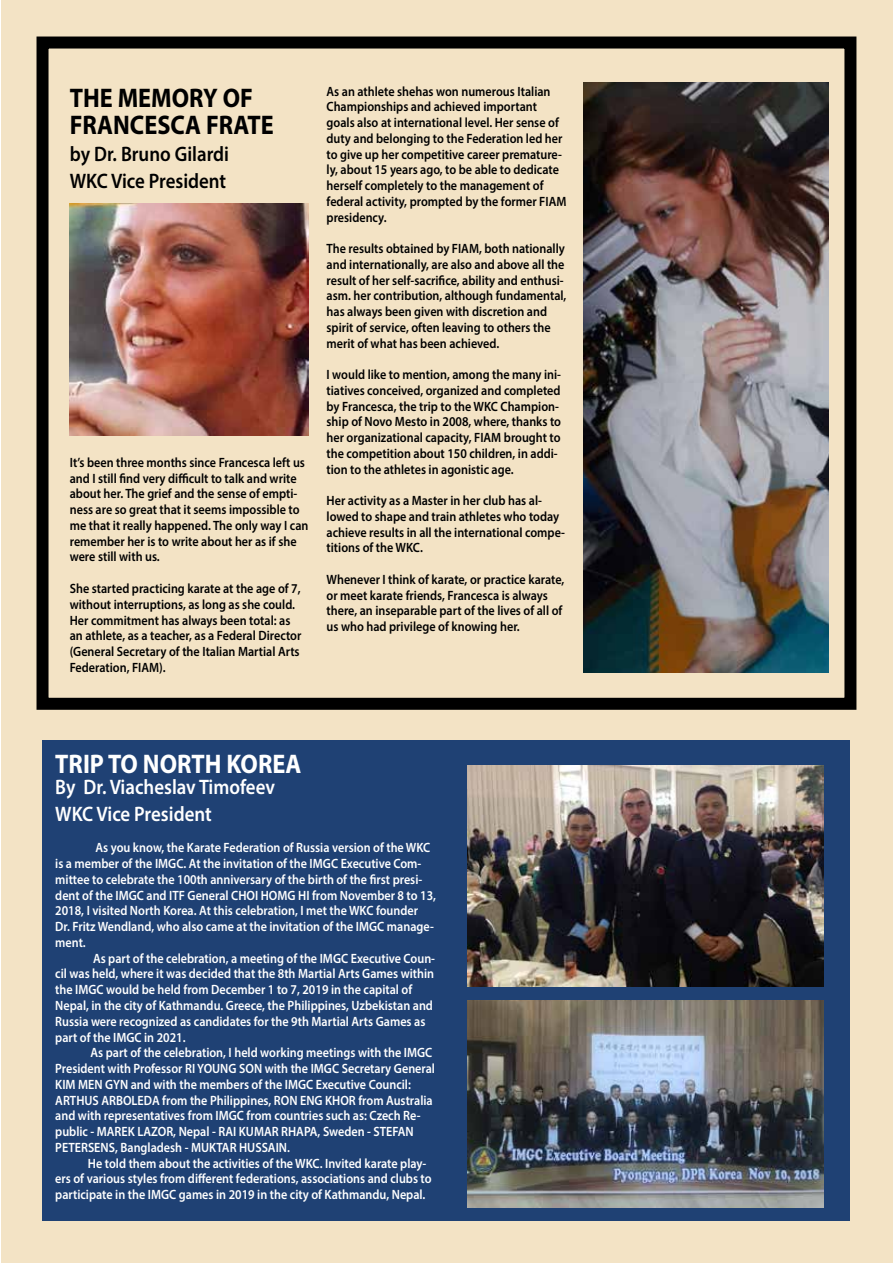
<style>
.page{position:relative;width:893px;height:1263px;background:#fff}
.page>*{position:absolute;margin:0;border:0;box-sizing:border-box;transform-origin:0 0}
.t1{font:700 27px/27px "Myriad Pro";color:#000;scale:.9 1}
.t2{font:700 27px "Myriad Pro";color:#fff;scale:.9 1}
.t3{font:600 21px/27px "Myriad Pro";color:#fff;scale:.9 1}
.t4{font:600 21px/27px "Myriad Pro";color:#000;scale:.9 1}
.t5{font:600 13.5px/15.8px "Myriad Pro";color:#000;scale:.9 1}
.t6{font:600 13.5px/15.8px "Myriad Pro";color:#fff;scale:.9 1}
</style>
<div class="page">
<div style="left:1px;top:0;width:892px;height:1263px;background:#f3e3c5"></div>
<div style="left:37px;top:37px;width:819px;height:673px;border:12px solid #000"></div>
<img style="left:70px;top:203px;width:238px;height:233px">
<img style="left:583px;top:82px;width:246px;height:591px">
<div style="left:43px;top:740px;width:807px;height:480px;background:#1f4174"></div>
<img style="left:468px;top:765px;width:355px;height:221px">
<img style="left:468px;top:1000px;width:355px;height:208px">
<h1 class="t1" style="left:70px;top:83px;width:228px">THE MEMORY OF<br>FRANCESCA FRATE</h1>
<h2 class="t4" style="left:70px;top:140px;width:178px">by Dr. Bruno Gilardi<br>WKC Vice President</h2>
<p class="t5" style="left:70px;top:454px;width:267px">It’s been three months since Francesca left us and I still find very difficult to talk and write about her. The grief and the sense of empti&shy;ness are so great that it seems impossible to me that it really happened. The only way I can remember her is to write about her as if she were still with us.</p>
<p class="t5" style="left:70px;top:580px;width:259px">She started practicing karate at the age of 7, without interruptions, as long as she could.<br>Her commitment has always been total: as an athlete, as a teacher, as a Federal Director (General Secretary of the Italian Martial Arts Federation, FIAM).</p>
<p class="t5" style="left:327px;top:83px;width:268px">As an athlete shehas won numerous Italian Championships and achieved important goals also at international level. Her sense of duty and belonging to the Federation led her to give up her competitive career premature&shy;ly, about 15 years ago, to be able to dedicate herself completely to the management of federal activity, prompted by the former FIAM presidency.</p>
<p class="t5" style="left:327px;top:240px;width:268px">The results obtained by FIAM, both nationally and internationally, are also and above all the result of her self-sacrifice, ability and enthusi&shy;asm. her contribution, although fundamental, has always been given with discretion and spirit of service, often leaving to others the merit of what has been achieved.</p>
<p class="t5" style="left:327px;top:366px;width:262px">I would like to mention, among the many ini&shy;tiatives conceived, organized and completed by Francesca, the trip to the WKC Champion&shy;ship of Novo Mesto in 2008, where, thanks to her organizational capacity, FIAM brought to the competition about 150 children, in addi&shy;tion to the athletes in agonistic age.</p>
<p class="t5" style="left:327px;top:492px;width:267px">Her activity as a Master in her club has al&shy;lowed to shape and train athletes who today achieve results in all the international compe&shy;titions of the WKC.</p>
<p class="t5" style="left:327px;top:571px;width:266px">Whenever I think of karate, or practice karate, or meet karate friends, Francesca is always there, an inseparable part of the lives of all of us who had privilege of knowing her.</p>
<h1 class="t2" style="left:55px;top:746px;width:275px">TRIP TO NORTH KOREA</h1>
<h2 class="t3" style="left:55px;top:773px;width:246px">By Dr. Viacheslav Timofeev<br>WKC Vice President</h2>
<p class="t6" style="left:55px;top:840px;width:425px;text-indent:40px">As you know, the Karate Federation of Russia version of the WKC is a member of the IMGC. At the invitation of the IMGC Executive Com&shy;mittee to celebrate the 100th anniversary of the birth of the first presi&shy;dent of the IMGC and ITF General CHOI HOMG HI from November 8 to 13, 2018, I visited North Korea. At this celebration, I met the WKC founder Dr. Fritz Wendland, who also came at the invitation of the IMGC manage&shy;ment.</p>
<p class="t6" style="left:55px;top:950px;width:423px;text-indent:38px">As part of the celebration, a meeting of the IMGC Executive Coun&shy;cil was held, where it was decided that the 8th Martial Arts Games within the IMGC would be held from December 1 to 7, 2019 in the capital of Nepal, in the city of Kathmandu. Greece, the Philippines, Uzbekistan and Russia were recognized as candidates for the 9th Martial Arts Games as part of the IMGC in 2021.</p>
<p class="t6" style="left:55px;top:1044px;width:423px;text-indent:35px">As part of the celebration, I held working meetings with the IMGC President with Professor RI YOUNG SON with the IMGC Secretary General KIM MEN GYN and with the members of the IMGC Executive Council:<br>ARTHUS ARBOLEDA from the Philippines, RON ENG KHOR from Australia and with representatives from IMGC from countries such as: Czech Re&shy;public - MAREK LAZOR, Nepal - RAI KUMAR RHAPA, Sweden - STEFAN PETERSENS, Bangladesh - MUKTAR HUSSAIN.</p>
<p class="t6" style="left:55px;top:1155px;width:420px;text-indent:33px">He told them about the activities of the WKC. Invited karate play&shy;ers of various styles from different federations, associations and clubs to participate in the IMGC games in 2019 in the city of Kathmandu, Nepal.</p>
</div>
